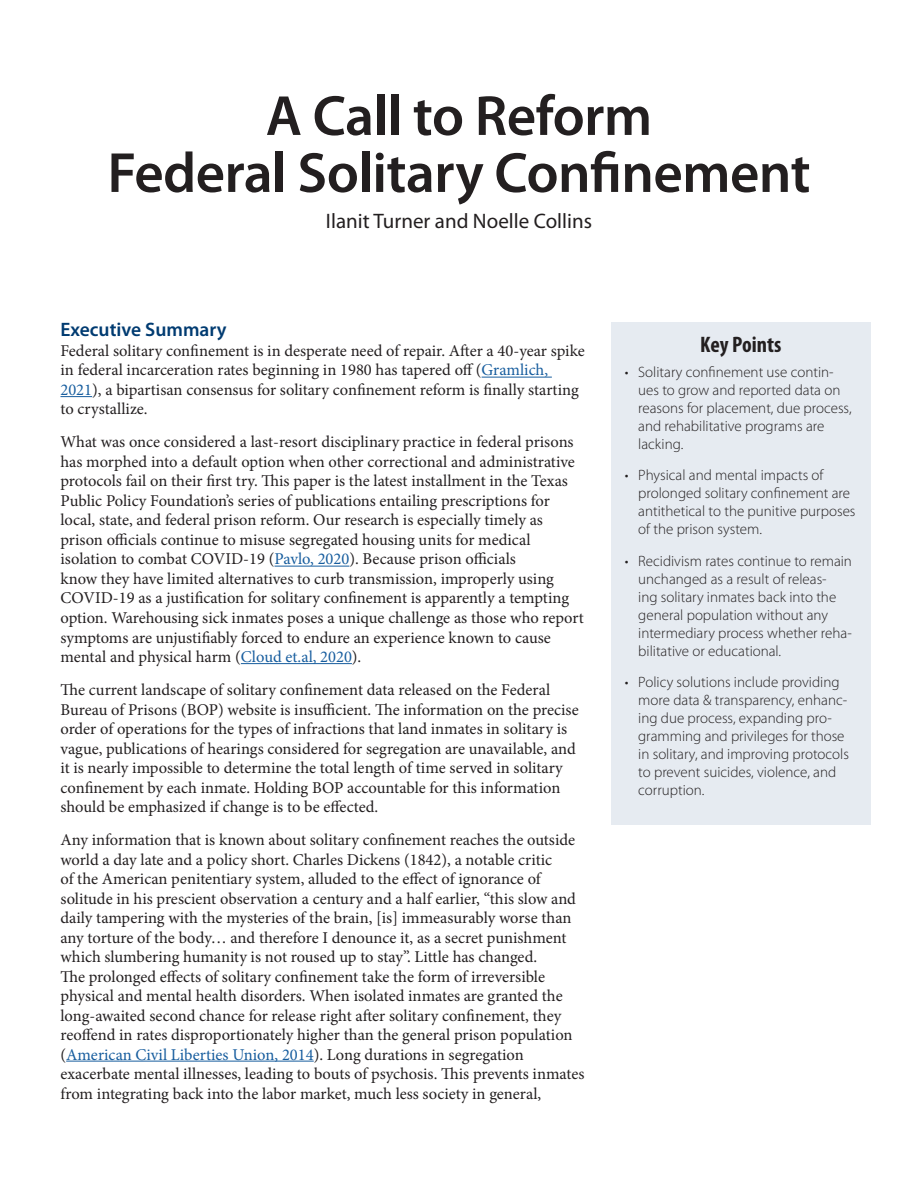
<style>
.page{position:relative;width:918px;height:1188px;background:#fff}
.page>*{position:absolute;margin:0;border:0;box-sizing:border-box;transform-origin:0 0}
.t1{font:600 57px/57px "Myriad Pro";letter-spacing:-.01em;color:#231f20;text-align:center}
.t2{font:700 condensed 22.5px "Myriad Pro";color:#231f20}
.t3{font:21px "Myriad Pro";color:#231f20}
.t4{font:600 19.5px "Myriad Pro";color:#003b71}
.t5{font:16.5px/19.5px "Minion Pro";color:#231f20}
.t6{font:300 15px/18px "Myriad Pro";color:#231f20}
.s1{color:#175d9e}
</style>
<div class="page">
<div style="left:611px;top:322px;width:259px;height:503px;background:#e6ebf1"></div>
<hr style="left:482px;top:377px;width:70px;height:1px;background:#175d9e">
<hr style="left:60px;top:396px;width:32px;height:1px;background:#175d9e">
<hr style="left:274px;top:566px;width:75px;height:1px;background:#175d9e">
<hr style="left:241px;top:663px;width:111px;height:1px;background:#175d9e">
<hr style="left:66px;top:1061px;width:248px;height:1px;background:#175d9e">
<h1 class="t1" style="left:107px;top:86px;width:705px">A Call to Reform<br>Federal Solitary Confinement</h1>
<p class="t3" style="left:326px;top:208px;width:268px">Ilanit Turner and Noelle Collins</p>
<p class="t4" style="left:60px;top:318px;width:168px">Executive Summary</p>
<p class="t5" style="left:60px;top:341px;width:526px">Federal solitary confinement is in desperate need of repair. After a 40-year spike in federal incarceration rates beginning in 1980 has tapered off (<span class="s1">Gramlich, 2021</span>), a bipartisan consensus for solitary confinement reform is finally starting to crystallize.</p>
<p class="t5" style="left:60px;top:433px;width:525px">What was once considered a last-resort disciplinary practice in federal prisons has morphed into a default option when other correctional and administrative protocols fail on their first try. This paper is the latest installment in the Texas Public Policy Foundation’s series of publications entailing prescriptions for local, state, and federal prison reform. Our research is especially timely as prison officials continue to misuse segregated housing units for medical isolation to combat COVID-19 (<span class="s1">Pavlo, 2020</span>). Because prison officials<br>know they have limited alternatives to curb transmission, improperly using COVID-19 as a justification for solitary confinement is apparently a tempting option. Warehousing sick inmates poses a unique challenge as those who report symptoms are unjustifiably forced to endure an experience known to cause mental and physical harm (<span class="s1">Cloud et.al, 2020</span>).</p>
<p class="t5" style="left:60px;top:680px;width:520px">The current landscape of solitary confinement data released on the Federal Bureau of Prisons (BOP) website is insufficient. The information on the precise order of operations for the types of infractions that land inmates in solitary is vague, publications of hearings considered for segregation are unavailable, and it is nearly impossible to determine the total length of time served in solitary confinement by each inmate. Holding BOP accountable for this information should be emphasized if change is to be effected.</p>
<p class="t5" style="left:60px;top:830px;width:525px">Any information that is known about solitary confinement reaches the outside world a day late and a policy short. Charles Dickens (1842), a notable critic<br>of the American penitentiary system, alluded to the effect of ignorance of solitude in his prescient observation a century and a half earlier, “this slow and daily tampering with the mysteries of the brain, [is] immeasurably worse than any torture of the body… and therefore I denounce it, as a secret punishment which slumbering humanity is not roused up to stay”. Little has changed.<br>The prolonged effects of solitary confinement take the form of irreversible physical and mental health disorders. When isolated inmates are granted the long-awaited second chance for release right after solitary confinement, they reoffend in rates disproportionately higher than the general prison population (<span class="s1">American Civil Liberties Union, 2014</span>). Long durations in segregation exacerbate mental illnesses, leading to bouts of psychosis. This prevents inmates from integrating back into the labor market, much less society in general,</p>
<h2 class="t2" style="left:700px;top:331px;width:83px">Key Points</h2>
<p class="t6" style="left:638px;top:363px;width:215px;text-indent:-14px">• Solitary confinement use contin&shy;ues to grow and reported data on reasons for placement, due process, and rehabilitative programs are lacking.</p>
<p class="t6" style="left:638px;top:466px;width:219px;text-indent:-14px">• Physical and mental impacts of prolonged solitary confinement are antithetical to the punitive purposes of the prison system.</p>
<p class="t6" style="left:638px;top:552px;width:215px;text-indent:-14px">• Recidivism rates continue to remain unchanged as a result of releas-<br>ing solitary inmates back into the general population without any intermediary process whether reha&shy;bilitative or educational.</p>
<p class="t6" style="left:638px;top:673px;width:212px;text-indent:-14px">• Policy solutions include providing more data &amp; transparency, enhanc&shy;ing due process, expanding pro&shy;gramming and privileges for those in solitary, and improving protocols to prevent suicides, violence, and corruption.</p>
</div>
